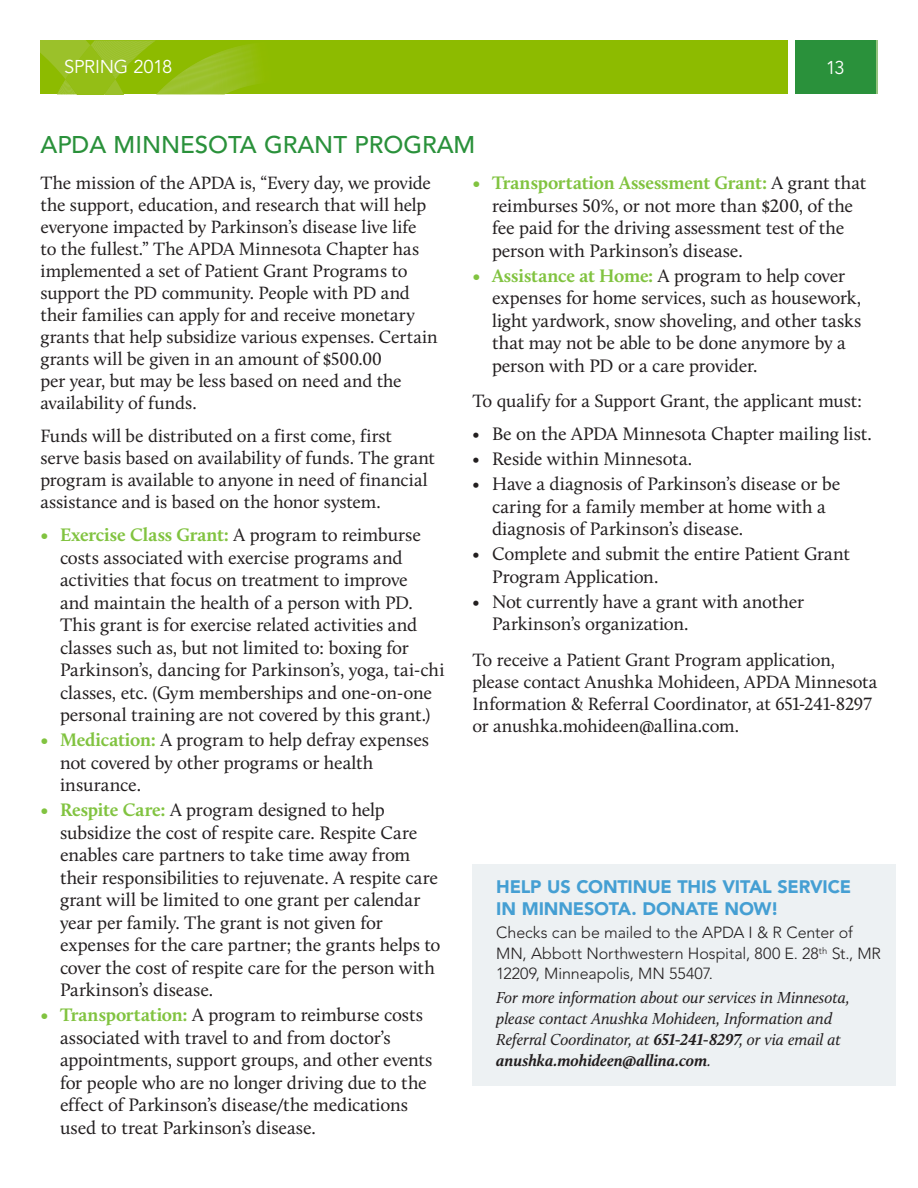
<style>
.page{position:relative;width:918px;height:1188px;background:#fff}
.page>*{position:absolute;margin:0;border:0;box-sizing:border-box;transform-origin:0 0}
.t1{font:500 24px "Avenir LT Std";color:#2a913b}
.t2{font:18.75px/22.5px "Calluna";letter-spacing:-.01em;color:#231f20}
.t3{font:18.45px/22px "Calluna";letter-spacing:-.01em;color:#231f20}
.t4{font:18.45px "Avenir LT Std";letter-spacing:-.02em;color:#fff}
.t5{font:900 18px/21.8px "Avenir LT Std";letter-spacing:-.01em;color:#459fd3}
.t6{font:italic 16.5px/21px "Calluna";letter-spacing:-.01em;color:#231f20}
.t7{font:300 16.05px/20.5px "Avenir LT Std";letter-spacing:-.005em;color:#231f20}
.s1{font-weight:700;color:#81c340}
.s2{font-weight:700}
</style>
<div class="page">
<div style="left:40px;top:40px;width:748px;height:54px;background:#8dbb00"></div>
<svg style="left:40px;top:40px;width:218px;height:54px"></svg>
<div style="left:795px;top:40px;width:83px;height:54px;background:#94c37e"></div>
<div style="left:795px;top:40px;width:81px;height:54px;background:#2a913b"></div>
<div style="left:472px;top:864px;width:424px;height:222px;background:#edf1f3"></div>
<p class="t4" style="left:64px;top:56px;width:110px">SPRING 2018</p>
<p class="t4" style="left:826px;top:58px;width:21px">13</p>
<p class="t1" style="left:40px;top:131px;width:436px">APDA MINNESOTA GRANT PROGRAM</p>
<p class="t3" style="left:40px;top:171px;width:399px">The mission of the APDA is, “Every day, we provide the support, education, and research that will help everyone impacted by Parkinson’s disease live life<br>to the fullest.” The APDA Minnesota Chapter has implemented a set of Patient Grant Programs to support the PD community. People with PD and their families can apply for and receive monetary grants that help subsidize various expenses. Certain grants will be given in an amount of $500.00<br>per year, but may be less based on need and the availability of funds.</p>
<p class="t3" style="left:40px;top:425px;width:396px">Funds will be distributed on a first come, first serve basis based on availability of funds. The grant program is available to anyone in need of financial assistance and is based on the honor system.</p>
<p class="t2" style="left:60px;top:524px;width:386px;text-indent:-20px"><span class="s1">• Exercise Class Grant:</span> A program to reimburse costs associated with exercise programs and activities that focus on treatment to improve<br>and maintain the health of a person with PD.<br>This grant is for exercise related activities and classes such as, but not limited to: boxing for Parkinson’s, dancing for Parkinson’s, yoga, tai-chi classes, etc. (Gym memberships and one-on-one personal training are not covered by this grant.)</p>
<p class="t2" style="left:60px;top:729px;width:371px;text-indent:-20px"><span class="s1">• Medication:</span> A program to help defray expenses not covered by other programs or health insurance.</p>
<p class="t2" style="left:60px;top:799px;width:382px;text-indent:-20px"><span class="s1">• Respite Care:</span> A program designed to help subsidize the cost of respite care. Respite Care enables care partners to take time away from their responsibilities to rejuvenate. A respite care grant will be limited to one grant per calendar year per family. The grant is not given for expenses for the care partner; the grants helps to cover the cost of respite care for the person with Parkinson’s disease.</p>
<p class="t2" style="left:60px;top:1004px;width:374px;text-indent:-20px"><span class="s1">• Transportation:</span> A program to reimburse costs associated with travel to and from doctor’s appointments, support groups, and other events for people who are no longer driving due to the effect of Parkinson’s disease/the medications used to treat Parkinson’s disease.</p>
<p class="t2" style="left:492px;top:171px;width:376px;text-indent:-20px"><span class="s1">• Transportation Assessment Grant:</span> A grant that reimburses 50%, or not more than $200, of the fee paid for the driving assessment test of the person with Parkinson’s disease.</p>
<p class="t2" style="left:492px;top:264px;width:371px;text-indent:-20px"><span class="s1">• Assistance at Home:</span> A program to help cover expenses for home services, such as housework, light yardwork, snow shoveling, and other tasks that may not be able to be done anymore by a person with PD or a care provider.</p>
<p class="t3" style="left:472px;top:390px;width:391px">To qualify for a Support Grant, the applicant must:</p>
<p class="t2" style="left:472px;top:423px;width:401px">• Be on the APDA Minnesota Chapter mailing list.</p>
<p class="t2" style="left:472px;top:448px;width:221px">• Reside within Minnesota.</p>
<p class="t2" style="left:492px;top:473px;width:350px;text-indent:-20px">• Have a diagnosis of Parkinson’s disease or be caring for a family member at home with a diagnosis of Parkinson’s disease.</p>
<p class="t2" style="left:492px;top:543px;width:359px;text-indent:-20px">• Complete and submit the entire Patient Grant<br>Program Application.</p>
<p class="t2" style="left:492px;top:590px;width:314px;text-indent:-20px">• Not currently have a grant with another<br>Parkinson’s organization.</p>
<p class="t3" style="left:472px;top:648px;width:406px">To receive a Patient Grant Program application, please contact Anushka Mohideen, APDA Minnesota Information &amp; Referral Coordinator, at 651-241-8297 or anushka.mohideen@allina.com.</p>
<p class="t5" style="left:496px;top:876px;width:356px">HELP US CONTINUE THIS VITAL SERVICE<br>IN MINNESOTA. DONATE NOW!</p>
<p class="t7" style="left:496px;top:923px;width:386px">Checks can be mailed to the APDA I &amp; R Center of<br>MN, Abbott Northwestern Hospital, 800 E. 28<sup>th</sup> St., MR<br>12209, Minneapolis, MN 55407.</p>
<p class="t6" style="left:496px;top:986px;width:355px">For more information about our services in Minnesota, please contact Anushka Mohideen, Information and Referral Coordinator, at <span class="s2">651-241-8297</span>, or via email at <span class="s2">anushka.mohideen@allina.com</span>.</p>
</div>
